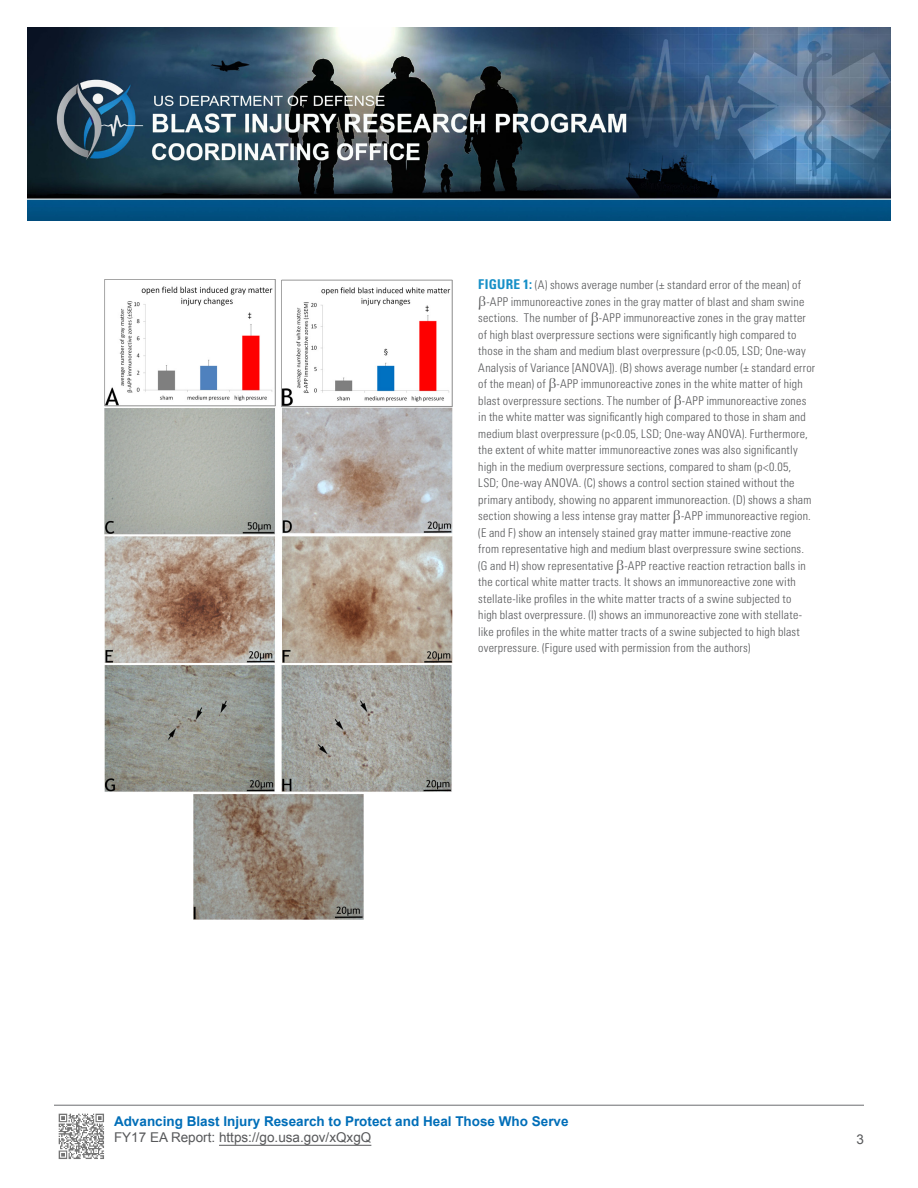
<style>
.page{position:relative;width:918px;height:1188px;background:#fff}
.page>*{position:absolute;margin:0;border:0;box-sizing:border-box;transform-origin:0 0}
.t1{font:700 13.5px "Arial";color:#006eb8}
.t2{font:13.5px "Arial";color:#57585a}
.Figure_Notes{font:300 condensed 12px/16.5px "Univers LT Std";letter-spacing:.015em;color:#57585a}
.s1{font-weight:700;font-size:13.5px;color:#158fc7}
.s2{font-family:"Baskerville";font-weight:400;font-stretch:normal;font-size:15px}
</style>
<div class="page">
<img style="left:27px;top:27px;width:864px;height:193px">
<hr style="left:219px;top:1145px;width:152px;height:1px;background:#57585a">
<img style="left:58px;top:1113px;width:46px;height:46px">
<hr style="left:54px;top:1105px;width:810px;height:1px;background:#6c6d70">
<img style="left:104px;top:280px;width:348px;height:639px">
<p class="Figure_Notes" style="left:478px;top:277px;width:338px"><span class="s1">FIGURE 1:</span> (A) shows average number (± standard error of the mean) of <span class="s2">β</span>-APP immunoreactive zones in the gray matter of blast and sham swine sections. The number of <span class="s2">β</span>-APP immunoreactive zones in the gray matter of high blast overpressure sections were significantly high compared to those in the sham and medium blast overpressure (p&lt;0.05, LSD; One-way Analysis of Variance [ANOVA]). (B) shows average number (± standard error of the mean) of <span class="s2">β</span>-APP immunoreactive zones in the white matter of high blast overpressure sections. The number of <span class="s2">β</span>-APP immunoreactive zones in the white matter was significantly high compared to those in sham and medium blast overpressure (p&lt;0.05, LSD; One-way ANOVA). Furthermore, the extent of white matter immunoreactive zones was also significantly high in the medium overpressure sections, compared to sham (p&lt;0.05,<br>LSD; One-way ANOVA. (C) shows a control section stained without the primary antibody, showing no apparent immunoreaction. (D) shows a sham section showing a less intense gray matter <span class="s2">β</span>-APP immunoreactive region. (E and F) show an intensely stained gray matter immune-reactive zone<br>from representative high and medium blast overpressure swine sections. (G and H) show representative <span class="s2">β</span>-APP reactive reaction retraction balls in the cortical white matter tracts. It shows an immunoreactive zone with stellate-like profiles in the white matter tracts of a swine subjected to<br>high blast overpressure. (I) shows an immunoreactive zone with stellate&shy;like profiles in the white matter tracts of a swine subjected to high blast overpressure. (Figure used with permission from the authors)</p>
<p class="t1" style="left:114px;top:1112px;width:456px">Advancing Blast Injury Research to Protect and Heal Those Who Serve</p>
<p class="t2" style="left:114px;top:1129px;width:259px">FY17 EA Report: https://go.usa.gov/xQxgQ</p>
<p class="t2" style="left:856px;top:1130px;width:9px">3</p>
</div>
